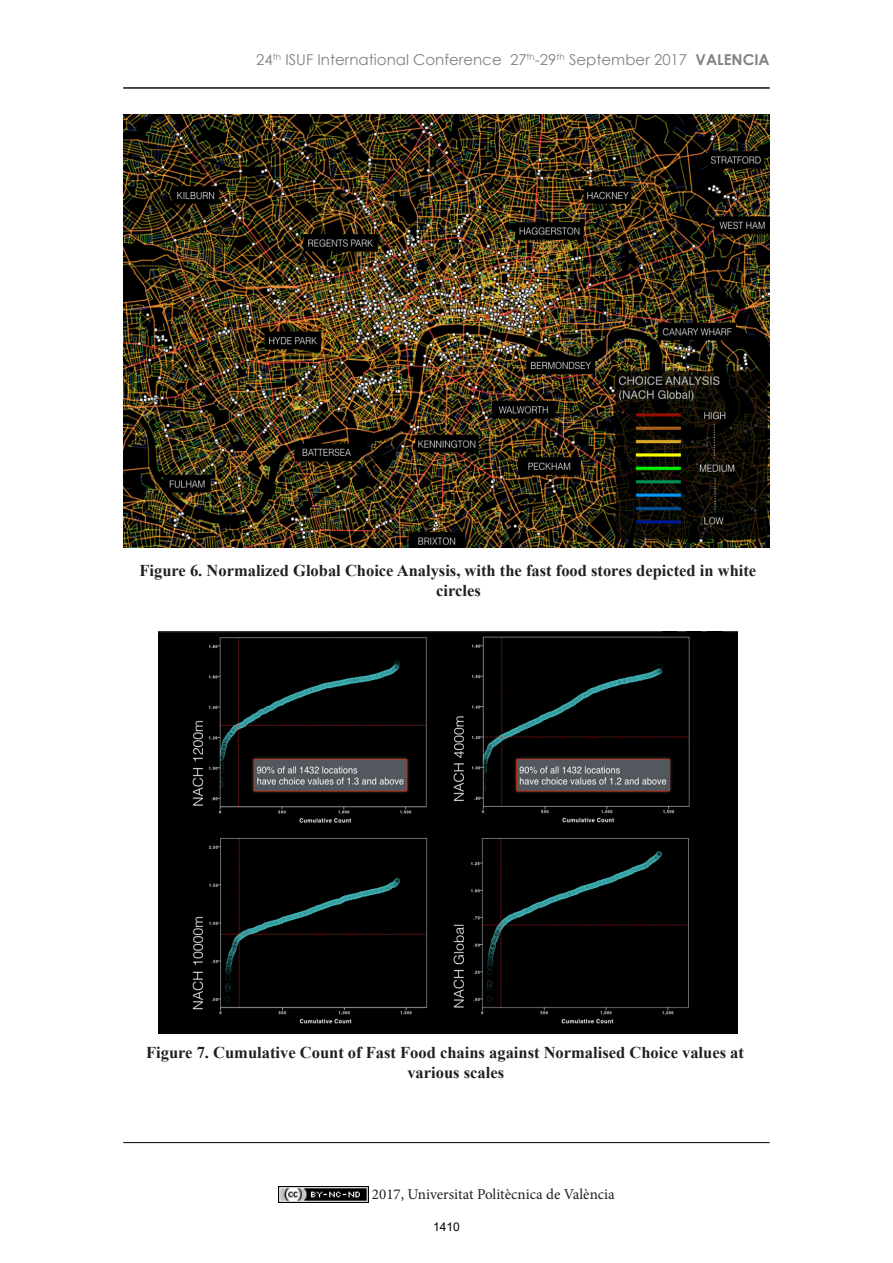
<style>
.page{position:relative;width:893px;height:1263px;background:#fff}
.page>*{position:absolute;margin:0;border:0;box-sizing:border-box;transform-origin:0 0}
.t1{font:700 16.5px/19.8px "Times New Roman";color:#231f20}
.t2{font:15px "Century Gothic";color:#808285}
.t3{font:15px "Minion Pro";color:#231f20}
.t4{font:12px "Arial";color:#000}
.s1{font-weight:700}
</style>
<div class="page">
<hr style="left:123px;top:1142px;width:647px;height:1px;background:#231f20">
<hr style="left:123px;top:87px;width:647px;height:1px;background:#231f20">
<img style="left:278px;top:1186px;width:90px;height:17px">
<img style="left:158px;top:631px;width:580px;height:402px">
<img style="left:123px;top:115px;width:647px;height:432px">
<p class="t2" style="left:256px;top:49px;width:515px">24<sup>th</sup> ISUF International Conference 27<sup>th</sup>-29<sup>th</sup> September 2017 <span class="s1">VALENCIA</span></p>
<p class="t1" style="left:436px;top:560px;width:322px;text-indent:-297px">Figure 6. Normalized Global Choice Analysis, with the fast food stores depicted in white circles</p>
<p class="t1" style="left:407px;top:1042px;width:338px;text-indent:-261px">Figure 7. Cumulative Count of Fast Food chains against Normalised Choice values at various scales</p>
<p class="t3" style="left:372px;top:1184px;width:244px">2017, Universitat Politècnica de València</p>
<p class="t4" style="left:433px;top:1219px;width:28px">1410</p>
</div>
